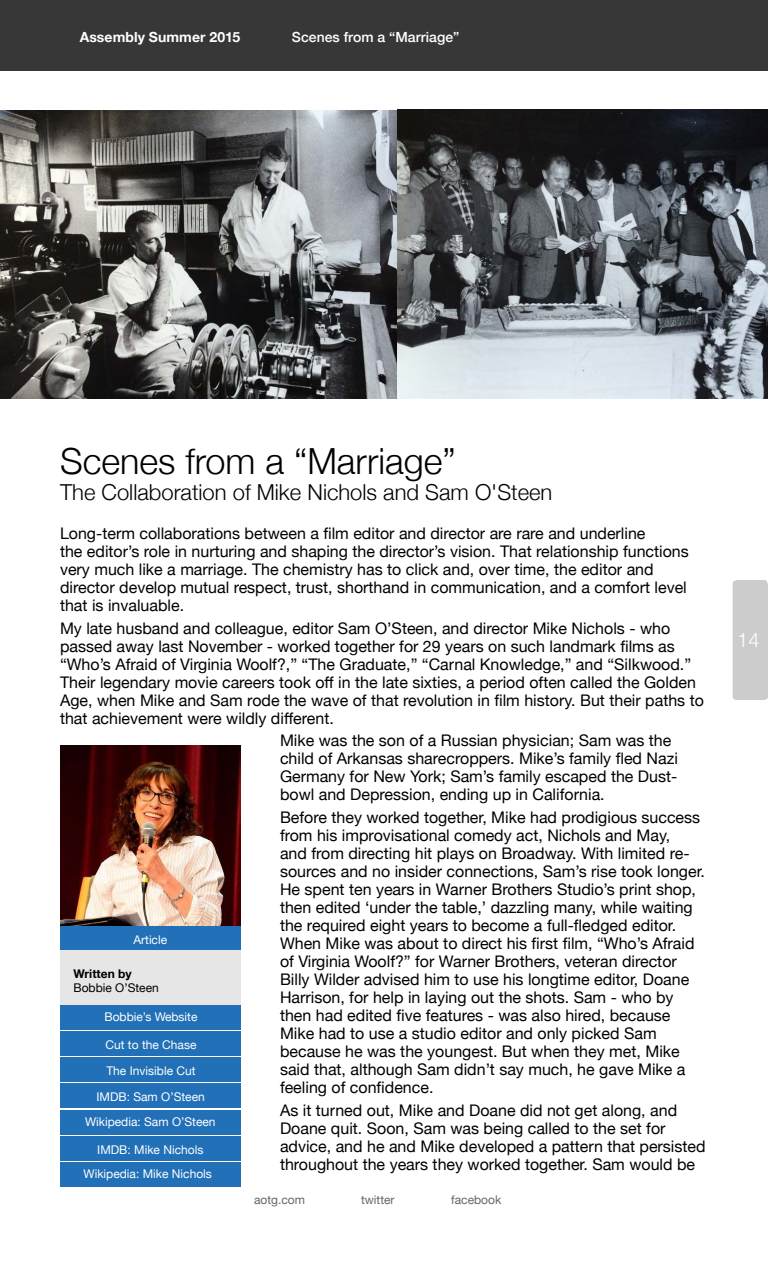
<style>
.page{position:relative;width:768px;height:1280px;background:#fff}
.page>*{position:absolute;margin:0;border:0;box-sizing:border-box;transform-origin:0 0}
.t1{font:300 36px "Helvetica Neue";color:#000}
.t2{font:300 22px "Helvetica Neue";color:#000}
.t3{font:300 20px "Helvetica Neue";color:#fff}
.t4{font:16px/18px "Helvetica Neue";color:#000}
.t5{font:500 14px "Helvetica Neue";letter-spacing:.005em;color:#fff}
.t6{font:700 14px "Helvetica Neue";letter-spacing:.005em;color:#fff}
.t7{font:12px/25.2px "Helvetica Neue";color:#fff;text-align:center}
.t8{font:12px "Helvetica Neue";color:#666}
.t9{font:12px "Helvetica Neue";color:#000}
.t10{font:700 12px "Helvetica Neue";color:#000}
</style>
<div class="page">
<img style="left:0;top:110px;width:768px;height:288px">
<div style="left:60px;top:950px;width:181px;height:56px;background:#e6e6e6"></div>
<div style="left:60px;top:1005px;width:181px;height:25px;background:#2170b8"></div>
<div style="left:60px;top:1031px;width:181px;height:25px;background:#2170b8"></div>
<div style="left:60px;top:1162px;width:181px;height:25px;background:#2170b8"></div>
<div style="left:60px;top:925px;width:181px;height:25px;background:#2170b8"></div>
<img style="left:60px;top:746px;width:181px;height:179px">
<div style="left:60px;top:1057px;width:181px;height:25px;background:#2170b8"></div>
<div style="left:60px;top:1084px;width:181px;height:24px;background:#2170b8"></div>
<div style="left:60px;top:1110px;width:181px;height:25px;background:#2170b8"></div>
<div style="left:60px;top:1136px;width:181px;height:25px;background:#2170b8"></div>
<div style="left:733px;top:580px;width:35px;height:120px;background:#ccc"></div>
<div style="left:0;top:0;width:768px;height:70px;background:#373737"></div>
<p class="t6" style="left:80px;top:26px;width:162px">Assembly Summer 2015</p>
<p class="t5" style="left:292px;top:26px;width:169px">Scenes from a “Marriage”</p>
<h1 class="t1" style="left:60px;top:432px;width:397px">Scenes from a “Marriage”</h1>
<h2 class="t2" style="left:60px;top:475px;width:494px">The Collaboration of Mike Nichols and Sam O'Steen</h2>
<p class="t4" style="left:60px;top:525px;width:630px">Long-term collaborations between a film editor and director are rare and underline<br>the editor’s role in nurturing and shaping the director’s vision. That relationship functions very much like a marriage. The chemistry has to click and, over time, the editor and director develop mutual respect, trust, shorthand in communication, and a comfort level that is invaluable.</p>
<p class="t4" style="left:60px;top:620px;width:645px">My late husband and colleague, editor Sam O’Steen, and director Mike Nichols - who passed away last November - worked together for 29 years on such landmark films as “Who’s Afraid of Virginia Woolf?,” “The Graduate,” “Carnal Knowledge,” and “Silkwood.” Their legendary movie careers took off in the late sixties, a period often called the Golden Age, when Mike and Sam rode the wave of that revolution in film history. But their paths to that achievement were wildly different.</p>
<p class="t4" style="left:280px;top:732px;width:399px">Mike was the son of a Russian physician; Sam was the child of Arkansas sharecroppers. Mike’s family fled Nazi Germany for New York; Sam’s family escaped the Dust&shy;bowl and Depression, ending up in California.</p>
<p class="t4" style="left:280px;top:809px;width:426px">Before they worked together, Mike had prodigious success from his improvisational comedy act, Nichols and May,<br>and from directing hit plays on Broadway. With limited re&shy;sources and no insider connections, Sam’s rise took longer.<br>He spent ten years in Warner Brothers Studio’s print shop, then edited ‘under the table,’ dazzling many, while waiting the required eight years to become a full-fledged editor.<br>When Mike was about to direct his first film, “Who’s Afraid of Virginia Woolf?” for Warner Brothers, veteran director Billy Wilder advised him to use his longtime editor, Doane Harrison, for help in laying out the shots. Sam - who by then had edited five features - was also hired, because Mike had to use a studio editor and only picked Sam because he was the youngest. But when they met, Mike said that, although Sam didn’t say much, he gave Mike a feeling of confidence.</p>
<p class="t4" style="left:280px;top:1102px;width:427px">As it turned out, Mike and Doane did not get along, and Doane quit. Soon, Sam was being called to the set for advice, and he and Mike developed a pattern that persisted throughout the years they worked together. Sam would be</p>
<p class="t7" style="left:133px;top:927px;width:35px">Article</p>
<p class="t10" style="left:73px;top:964px;width:60px">Written by</p>
<p class="t9" style="left:73px;top:979px;width:87px">Bobbie O’Steen</p>
<p class="t7" style="left:104px;top:1005px;width:95px">Bobbie’s Website</p>
<p class="t7" style="left:106px;top:1032px;width:92px">Cut to the Chase</p>
<p class="t7" style="left:106px;top:1059px;width:91px">The Invisible Cut</p>
<p class="t7" style="left:85px;top:1085px;width:132px">IMDB: Sam O’Steen<br>Wikipedia: Sam O’Steen</p>
<p class="t7" style="left:97px;top:1137px;width:108px">IMDB: Mike Nichols</p>
<p class="t7" style="left:84px;top:1162px;width:130px">Wikipedia: Mike Nichols</p>
<p class="t8" style="left:254px;top:1191px;width:52px">aotg.com</p>
<p class="t8" style="left:361px;top:1191px;width:35px">twitter</p>
<p class="t8" style="left:451px;top:1191px;width:52px">facebook</p>
<p class="t3" style="left:737px;top:624px;width:24px">14</p>
</div>
